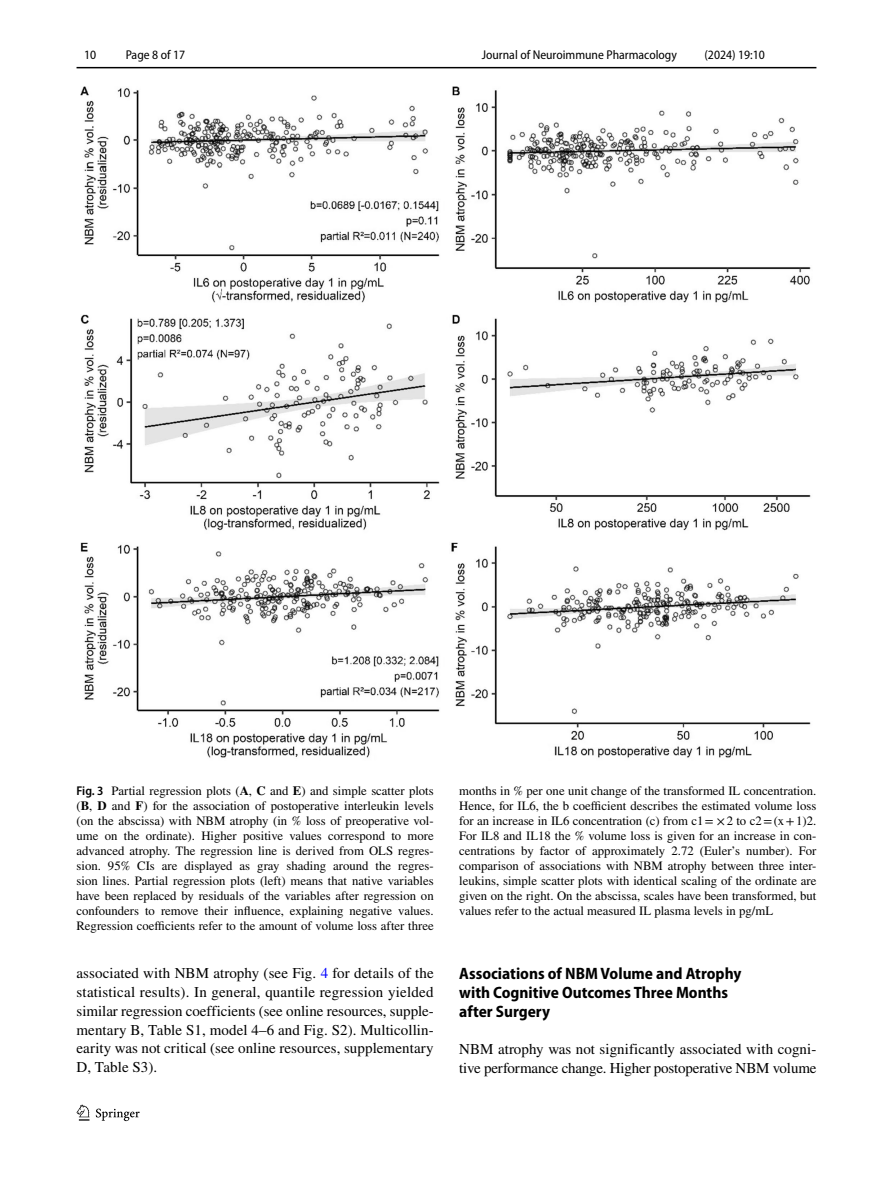
<style>
.page{position:relative;width:893px;height:1187px;background:#fff}
.page>*{position:absolute;margin:0;border:0;box-sizing:border-box;transform-origin:0 0}
.t1{font:700 semi-condensed 16.5px/18.8px "Myriad Pro";color:#000}
.t2{font:15px/18.8px "STIX";letter-spacing:.005em;color:#000;text-align:justify}
.t3{font:12.75px/15px "STIX";color:#000;text-align:justify}
.t4{font:semi-condensed 12.75px "Myriad Pro";color:#000}
.s1{font-family:"Myriad Pro";font-weight:600;font-stretch:semi-condensed}
.s2{font-weight:700}
.s3{color:#00f}
</style>
<div class="page">
<hr style="left:77px;top:67px;width:739px;height:1px;background:#000">
<svg style="left:77px;top:1104px;width:12px;height:16px"></svg>
<svg style="left:96px;top:1108px;width:44px;height:12px"></svg>
<img style="left:80px;top:87px;width:731px;height:671px">
<p class="t4" style="left:84px;top:48px;width:14px">10</p>
<p class="t4" style="left:126px;top:48px;width:61px">Page 8 of 17</p>
<p class="t4" style="left:482px;top:48px;width:197px">Journal of Neuroimmune Pharmacology</p>
<p class="t4" style="left:704px;top:48px;width:62px">(2024) 19:10</p>
<p class="t3" style="left:77px;top:784px;width:359px"><span class="s1">Fig. 3</span> Partial regression plots (<span class="s2">A</span>, <span class="s2">C</span> and <span class="s2">E</span>) and simple scatter plots (<span class="s2">B</span>, <span class="s2">D</span> and <span class="s2">F</span>) for the association of postoperative interleukin levels (on the abscissa) with NBM atrophy (in % loss of preoperative vol&shy;ume on the ordinate). Higher positive values correspond to more advanced atrophy. The regression line is derived from OLS regres&shy;sion. 95% CIs are displayed as gray shading around the regres&shy;sion lines. Partial regression plots (left) means that native variables have been replaced by residuals of the variables after regression on confounders to remove their influence, explaining negative values.<br>Regression coefficients refer to the amount of volume loss after three</p>
<p class="t3" style="left:459px;top:784px;width:359px">months in % per one unit change of the transformed IL concentration.<br>Hence, for IL6, the b coefficient describes the estimated volume loss for an increase in IL6 concentration (c) from c1= ×2 to c2=(x+1)2.<br>For IL8 and IL18 the % volume loss is given for an increase in con&shy;centrations by factor of approximately 2.72 (Euler’s number). For comparison of associations with NBM atrophy between three inter&shy;leukins, simple scatter plots with identical scaling of the ordinate are given on the right. On the abscissa, scales have been transformed, but values refer to the actual measured IL plasma levels in pg/mL</p>
<p class="t2" style="left:77px;top:964px;width:359px">associated with NBM atrophy (see Fig. <span class="s3">4</span> for details of the statistical results). In general, quantile regression yielded similar regression coefficients (see online resources, supple&shy;mentary B, Table S1, model 4–6 and Fig. S2). Multicollin&shy;earity was not critical (see online resources, supplementary D, Table S3).</p>
<p class="t1" style="left:459px;top:964px;width:284px">Associations of NBM Volume and Atrophy with Cognitive Outcomes Three Months after Surgery</p>
<p class="t2" style="left:459px;top:1040px;width:359px">NBM atrophy was not significantly associated with cogni&shy;tive performance change. Higher postoperative NBM volume</p>
</div>
